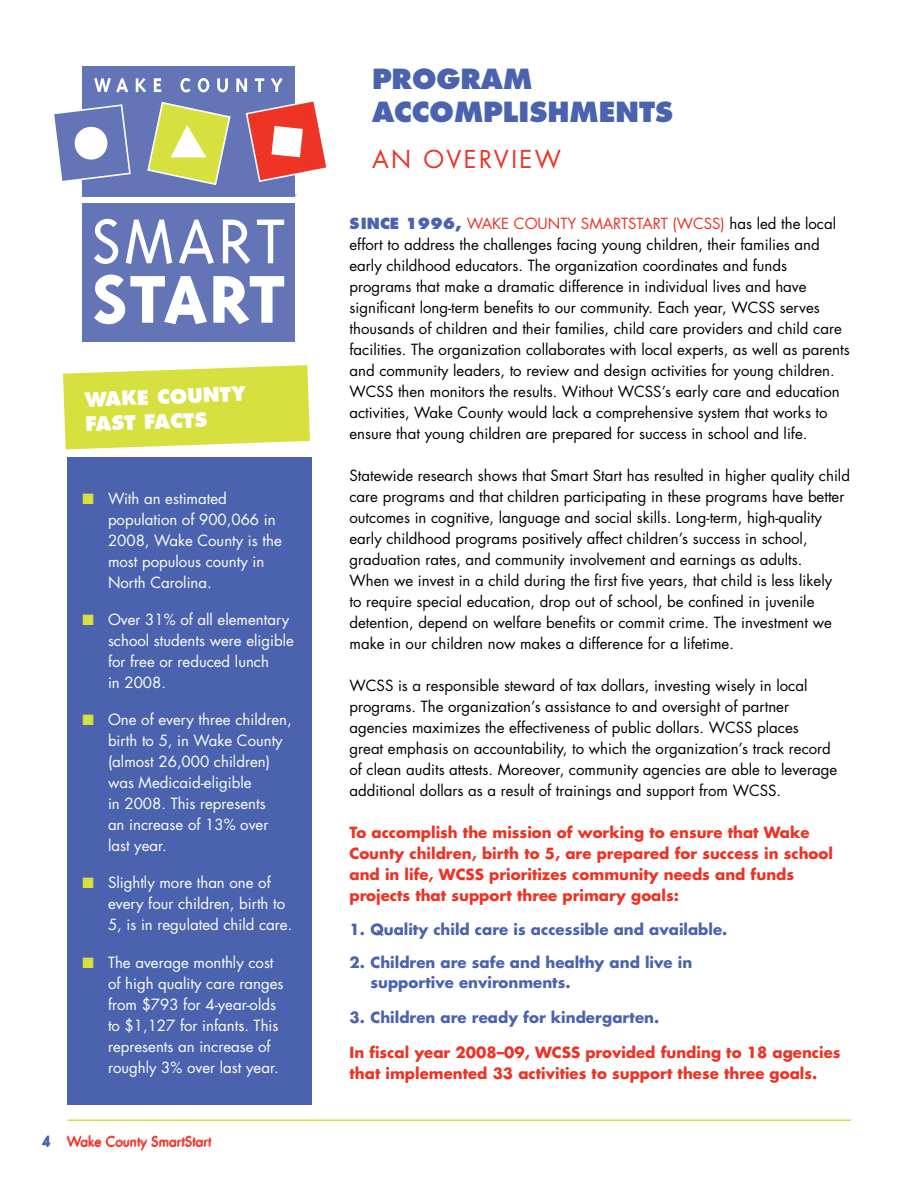
<style>
.page{position:relative;width:918px;height:1188px;background:#fff}
.page>*{position:absolute;margin:0;border:0;box-sizing:border-box;transform-origin:0 0}
.t1{font:800 27px/32.4px "Futura Std";color:#4b63ae}
.t2{font:24px "Futura Std";color:#ee3224}
.t3{font:800 19.35px/24.6px "Futura Std";color:#fff}
.t4{font:15px/21px "Futura Std";color:#000}
.t5{font:15px/21px "Futura Std";color:#fff}
.t6{font:700 15px/21px "Futura Std";color:#ee3224}
.t7{font:700 15px/19.5px "Futura Std";color:#4b63ae}
.t8{font:15px "Futura Std";color:#ee3224}
.t9{font:13.5px "Futura Std";color:#ee3224}
.t10{font:800 13.5px "Futura Std";color:#4b63ae}
.s1{color:#d6e03e}
.s2{color:#ee3224}
.s3{font-weight:800;color:#4b63ae}
</style>
<div class="page">
<hr style="left:68px;top:1120px;width:783px;height:1px;background:#d6e03e">
<div style="left:68px;top:457px;width:244px;height:648px;background:#4b63ae"></div>
<svg style="left:63px;top:365px;width:247px;height:84px;background:#dae352"></svg>
<div style="left:83px;top:203px;width:212px;height:138px;background:#6374b7"></div>
<div style="left:83px;top:66px;width:212px;height:131px;background:#6374b7"></div>
<svg style="left:94px;top:219px;width:24px;height:45px"></svg>
<svg style="left:126px;top:220px;width:46px;height:44px"></svg>
<svg style="left:179px;top:220px;width:35px;height:44px"></svg>
<svg style="left:223px;top:220px;width:27px;height:44px"></svg>
<svg style="left:257px;top:220px;width:27px;height:43px"></svg>
<svg style="left:94px;top:78px;width:34px;height:14px"></svg>
<svg style="left:136px;top:78px;width:10px;height:14px"></svg>
<svg style="left:154px;top:78px;width:7px;height:14px"></svg>
<svg style="left:180px;top:78px;width:11px;height:14px"></svg>
<svg style="left:198px;top:78px;width:11px;height:14px"></svg>
<svg style="left:217px;top:78px;width:11px;height:14px"></svg>
<svg style="left:236px;top:78px;width:11px;height:14px"></svg>
<svg style="left:255px;top:78px;width:9px;height:14px"></svg>
<svg style="left:271px;top:78px;width:12px;height:14px"></svg>
<svg style="left:94px;top:275px;width:113px;height:49px"></svg>
<svg style="left:213px;top:276px;width:71px;height:48px"></svg>
<svg style="left:54px;top:103px;width:77px;height:81px"></svg>
<div style="left:75px;top:127px;width:32px;height:33px;background:#fff;border-radius:50%"></div>
<svg style="left:147px;top:102px;width:84px;height:84px"></svg>
<svg style="left:245px;top:101px;width:82px;height:81px"></svg>
<p class="t3" style="left:84px;top:387px;width:161px;rotate:-2deg">WAKE COUNTY<br>FAST FAC TS</p>
<p class="t5" style="left:108px;top:488px;width:175px;text-indent:-26px"><span class="s1">■</span> With an estimated population of 900,066 in<br>2008, Wake County is the most populous county in<br>North Carolina.</p>
<p class="t5" style="left:108px;top:609px;width:187px;text-indent:-26px"><span class="s1">■</span> Over 31% of all elementary school students were eligible for free or reduced lunch<br>in 2008.</p>
<p class="t5" style="left:108px;top:709px;width:185px;text-indent:-26px"><span class="s1">■</span> One of every three children, birth to 5, in Wake County (almost 26,000 children) was Medicaid-eligible<br>in 2008. This represents<br>an increase of 13% over last year.</p>
<p class="t5" style="left:108px;top:873px;width:186px;text-indent:-26px"><span class="s1">■</span> Slightly more than one of every four children, birth to<br>5, is in regulated child care.</p>
<p class="t5" style="left:108px;top:952px;width:177px;text-indent:-26px"><span class="s1">■</span> The average monthly cost of high quality care ranges from $793 for 4-year-olds to $1,127 for infants. This represents an increase of roughly 3% over last year.</p>
<p class="t10" style="left:43px;top:1133px;width:9px">4</p>
<p class="t9" style="left:67px;top:1133px;width:146px">Wake County SmartStart</p>
<h1 class="t1" style="left:372px;top:63px;width:303px">PROGRAM<br>ACCOMPLISHMENTS</h1>
<h2 class="t2" style="left:372px;top:144px;width:182px">An Overvi ew</h2>
<p class="t4" style="left:350px;top:213px;width:502px;text-indent:272px"><span class="s2">tStart (WCSS)</span> has led the local effort to address the challenges facing young children, their families and early childhood educators. The organization coordinates and funds programs that make a dramatic difference in individual lives and have significant long-term benefits to our community. Each year, WCSS serves thousands of children and their families, child care providers and child care facilities. The organization collaborates with local experts, as well as parents and community leaders, to review and design activities for young children.<br>WCSS then monitors the results. Without WCSS’s early care and education activities, Wake County would lack a comprehensive system that works to ensure that young children are prepared for success in school and life.</p>
<p class="t4" style="left:350px;top:465px;width:502px">Statewide research shows that Smart Start has resulted in higher quality child care programs and that children participating in these programs have better outcomes in cognitive, language and social skills. Long-term, high-quality early childhood programs positively affect children’s success in school, graduation rates, and community involvement and earnings as adults.<br>When we invest in a child during the first five years, that child is less likely<br>to require special education, drop out of school, be confined in juvenile detention, depend on welfare benefits or commit crime. The investment we make in our children now makes a difference for a lifetime.</p>
<p class="t4" style="left:350px;top:675px;width:489px">WCSS is a responsible steward of tax dollars, investing wisely in local programs. The organization’s assistance to and oversight of partner agencies maximizes the effectiveness of public dollars. WCSS places<br>great emphasis on accountability, to which the organization’s track record of clean audits attests. Moreover, community agencies are able to leverage additional dollars as a result of trainings and support from WCSS.</p>
<p class="t6" style="left:350px;top:822px;width:485px">To accomplish the mission of working to ensure that Wake County children, birth to 5, are prepared for success in school and in life, WCSS prioritizes community needs and funds projects that support three primary goals:</p>
<p class="t7" style="left:350px;top:919px;width:379px">1. Quality child care is accessible and available.</p>
<p class="t7" style="left:371px;top:953px;width:323px;text-indent:-21px">2. Children are safe and healthy and live in supportive environments.</p>
<p class="t7" style="left:350px;top:1007px;width:311px">3. Children are ready for kindergarten.</p>
<p class="t6" style="left:350px;top:1042px;width:493px">In fiscal year 2008–09, WCSS provided funding to 18 agencies that implemented 33 activities to support these three goals.</p>
<p class="t8" style="left:350px;top:214px;width:252px"><span class="s3">SI NCE 1996,</span> Wake County Smar</p>
</div>
